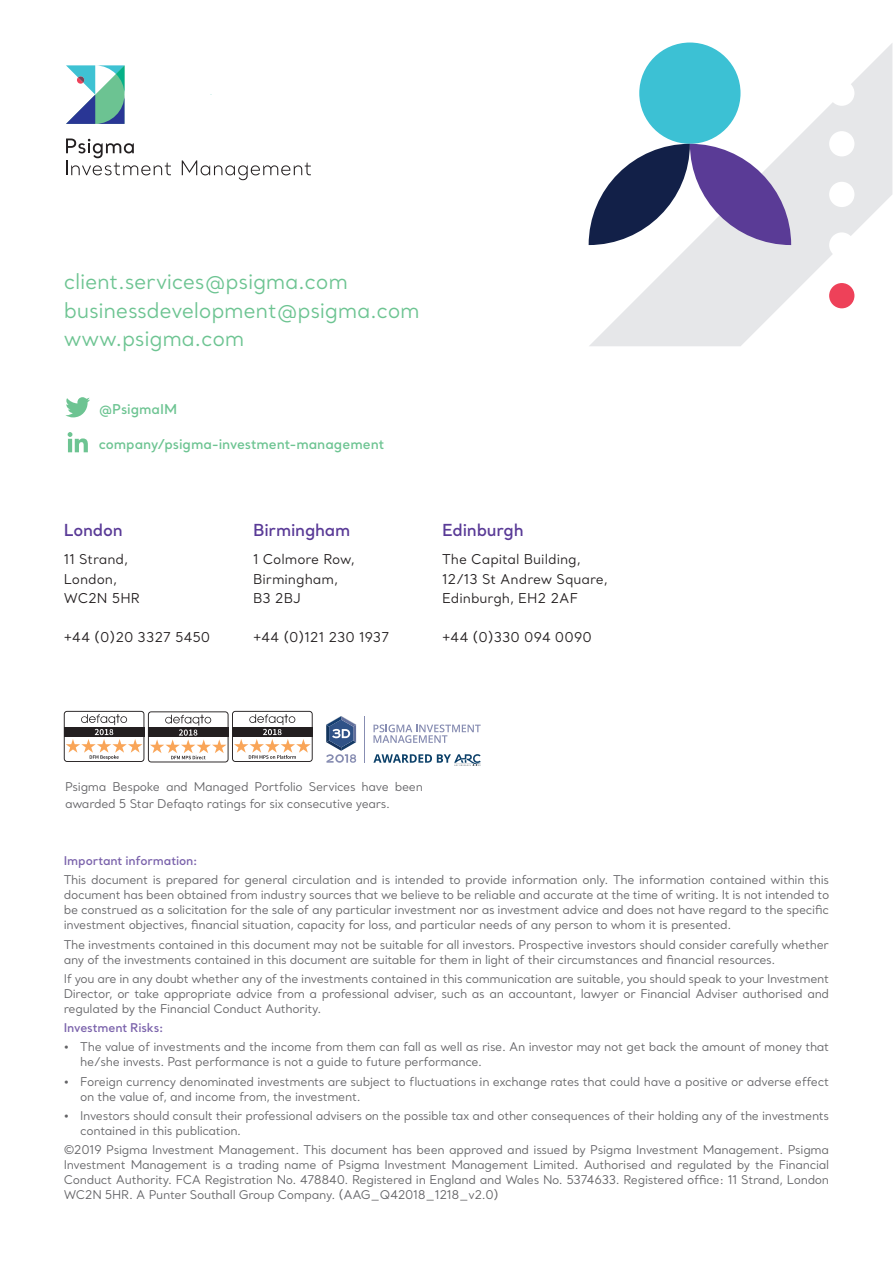
<style>
.page{position:relative;width:893px;height:1263px;background:#fff}
.page>*{position:absolute;margin:0;border:0;box-sizing:border-box;transform-origin:0 0}
.t1{font:21px "Santral";letter-spacing:-.015em;color:#6dc492}
.Main_Body_1__Last_Li{font:600 16.5px "Santral";letter-spacing:-.01em;color:#5a3b97}
.t2{font:13.5px/19.5px "Santral";color:#231f20}
.Main_Body_1__Last_Li-2{font:600 13.5px "Santral";color:#6dc492}
.body_space{font:12px/15px "Santral";letter-spacing:-.025em;color:#636366}
.Main_Body_1__Last_Li-3{font:600 12px "Santral";letter-spacing:-.01em;color:#7a62ab}
</style>
<div class="page">
<svg style="left:589px;top:43px;width:303px;height:303px"></svg>
<svg style="left:589px;top:144px;width:202px;height:101px"></svg>
<svg style="left:65px;top:397px;width:25px;height:20px"></svg>
<svg style="left:68px;top:432px;width:20px;height:20px"></svg>
<svg style="left:66px;top:138px;width:105px;height:37px"></svg>
<svg style="left:182px;top:160px;width:129px;height:20px"></svg>
<svg style="left:66px;top:65px;width:58px;height:59px"></svg>
<hr style="left:364px;top:716px;width:1px;height:47px;background:#878db2">
<svg style="left:373px;top:724px;width:108px;height:19px"></svg>
<svg style="left:373px;top:754px;width:108px;height:12px"></svg>
<svg style="left:326px;top:716px;width:30px;height:47px"></svg>
<svg style="left:64px;top:711px;width:249px;height:51px"></svg>
<p class="t1" style="left:64px;top:268px;width:286px">client.services@psigma.com</p>
<p class="t1" style="left:64px;top:296px;width:357px">businessdevelopment@psigma.com</p>
<p class="t1" style="left:64px;top:325px;width:182px">www.psigma.com</p>
<p class="Main_Body_1__Last_Li-2" style="left:99px;top:400px;width:80px">@PsigmaIM</p>
<p class="Main_Body_1__Last_Li-2" style="left:99px;top:435px;width:287px">company/psigma-investment-management</p>
<p class="Main_Body_1__Last_Li" style="left:64px;top:519px;width:60px">London</p>
<p class="t2" style="left:64px;top:549px;width:66px">11 Strand,</p>
<p class="t2" style="left:64px;top:569px;width:55px">London,</p>
<p class="t2" style="left:64px;top:588px;width:78px">WC2N 5HR</p>
<p class="t2" style="left:64px;top:627px;width:148px">+44 (0)20 3327 5450</p>
<p class="Main_Body_1__Last_Li" style="left:253px;top:519px;width:99px">Birmingham</p>
<p class="t2" style="left:253px;top:549px;width:103px">1 Colmore Row,<br>Birmingham,</p>
<p class="t2" style="left:253px;top:588px;width:49px">B3 2BJ</p>
<p class="t2" style="left:253px;top:627px;width:138px">+44 (0)121 230 1937</p>
<p class="Main_Body_1__Last_Li" style="left:442px;top:519px;width:83px">Edinburgh</p>
<p class="t2" style="left:442px;top:549px;width:167px">The Capital Building,<br>12/13 St Andrew Square,<br>Edinburgh, EH2 2AF</p>
<p class="t2" style="left:442px;top:627px;width:151px">+44 (0)330 094 0090</p>
<p class="body_space" style="left:65px;top:778px;width:360px;line-height:16.5px">Psigma Bespoke and Managed Portfolio Services have been awarded 5 Star Defaqto ratings for six consecutive years.</p>
<p class="Main_Body_1__Last_Li-3" style="left:64px;top:853px;width:136px">Important information:</p>
<p class="body_space" style="left:64px;top:872px;width:767px;text-align:justify">This document is prepared for general circulation and is intended to provide information only. The information contained within this document has been obtained from industry sources that we believe to be reliable and accurate at the time of writing. It is not intended to be construed as a solicitation for the sale of any particular investment nor as investment advice and does not have regard to the specific investment objectives, financial situation, capacity for loss, and particular needs of any person to whom it is presented.</p>
<p class="body_space" style="left:64px;top:937px;width:767px">The investments contained in this document may not be suitable for all investors. Prospective investors should consider carefully whether any of the investments contained in this document are suitable for them in light of their circumstances and financial resources.</p>
<p class="body_space" style="left:64px;top:971px;width:767px;text-align:justify">If you are in any doubt whether any of the investments contained in this communication are suitable, you should speak to your Investment Director, or take appropriate advice from a professional adviser, such as an accountant, lawyer or Financial Adviser authorised and regulated by the Financial Conduct Authority.</p>
<p class="Main_Body_1__Last_Li-3" style="left:64px;top:1020px;width:101px">Investment Risks:</p>
<p class="body_space" style="left:80px;top:1039px;width:750px;text-indent:-16px">• The value of investments and the income from them can fall as well as rise. An investor may not get back the amount of money that he/she invests. Past performance is not a guide to future performance.</p>
<p class="body_space" style="left:80px;top:1074px;width:750px;text-indent:-16px">• Foreign currency denominated investments are subject to fluctuations in exchange rates that could have a positive or adverse effect on the value of, and income from, the investment.</p>
<p class="body_space" style="left:80px;top:1108px;width:750px;text-indent:-16px">• Investors should consult their professional advisers on the possible tax and other consequences of their holding any of the investments contained in this publication.</p>
<p class="body_space" style="left:64px;top:1142px;width:767px;text-align:justify">©2019 Psigma Investment Management. This document has been approved and issued by Psigma Investment Management. Psigma Investment Management is a trading name of Psigma Investment Management Limited. Authorised and regulated by the Financial Conduct Authority. FCA Registration No. 478840. Registered in England and Wales No. 5374633. Registered office: 11 Strand, London WC2N 5HR. A Punter Southall Group Company. (AAG_Q42018_1218_v2.0)</p>
</div>
